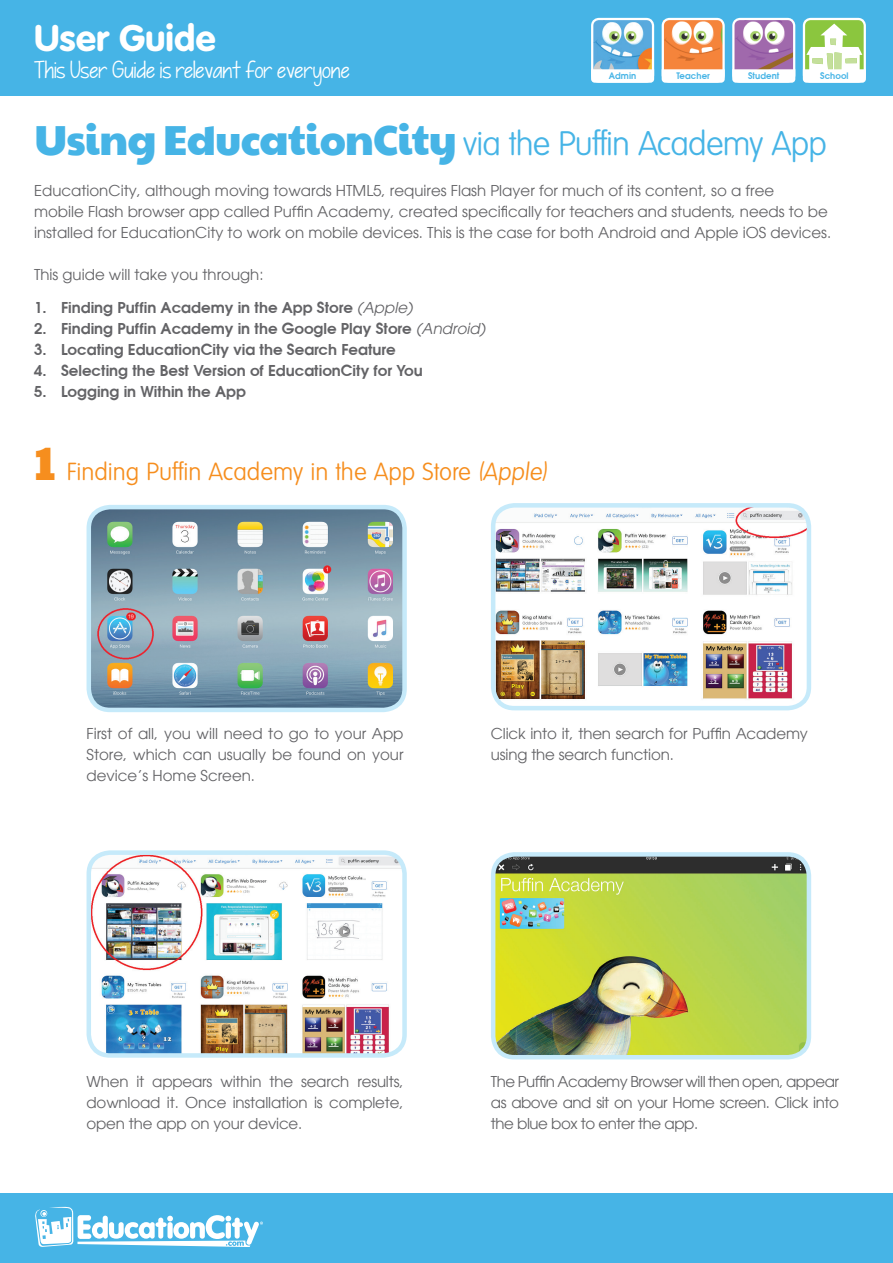
<style>
.page{position:relative;width:893px;height:1263px;background:#fff}
.page>*{position:absolute;margin:0;border:0;box-sizing:border-box;transform-origin:0 0}
.t1{font:800 36px "Volkswagen Serial";color:#fff}
.t2{font:300 33px "Volkswagen Serial";letter-spacing:-.025em;color:#46b4e6}
.t3{font:300 24px "Volkswagen Serial";color:#f68e1e}
.t4{font:21px "KG Pieceby Piece";color:#fff}
.t5{font:15px/21px "Avant Garde";color:#636366;text-align:justify}
.t6{font:600 15px "Avant Garde";color:#636366}
.t7{font:600 9px "Avant Garde";letter-spacing:.01em;color:#46b4e6;scale:.95 1}
.s1{font-family:"Paytone One";font-weight:400;font-size:42px}
.s2{font-weight:400;font-style:italic}
.s3{font-family:"Paytone One";font-weight:400;font-size:48px}
.s4{font-style:italic}
</style>
<div class="page">
<img style="left:89px;top:508px;width:313px;height:201px">
<div style="left:87px;top:505px;width:320px;height:207px;border:4px solid #c6eafa;border-radius:21px"></div>
<img style="left:496px;top:857px;width:312px;height:199px">
<div style="left:491px;top:852px;width:320px;height:207px;border:4px solid #c6eafa;border-radius:21px"></div>
<div style="left:0;top:1193px;width:893px;height:70px;background:#46b4e6"></div>
<svg style="left:35px;top:1206px;width:228px;height:41px"></svg>
<div style="left:0;top:0;width:893px;height:96px;background:#46b4e6"></div>
<img style="left:594px;top:21px;width:57px;height:47px">
<div style="left:591px;top:18px;width:63px;height:65px;border:2px solid #fff;border-radius:7px"></div>
<img style="left:735px;top:21px;width:57px;height:47px">
<div style="left:732px;top:18px;width:63px;height:65px;border:2px solid #fff;border-radius:7px"></div>
<img style="left:665px;top:21px;width:57px;height:47px">
<div style="left:662px;top:18px;width:63px;height:65px;border:2px solid #fff;border-radius:7px"></div>
<svg style="left:591px;top:68px;width:205px;height:15px"></svg>
<div style="left:804px;top:19px;width:61px;height:51px;background:#8bc63e;border-radius:4px"></div>
<div style="left:803px;top:18px;width:63px;height:65px;border:2px solid #fff;border-radius:7px"></div>
<svg style="left:802px;top:24px;width:64px;height:59px"></svg>
<img style="left:92px;top:855px;width:310px;height:198px">
<div style="left:87px;top:850px;width:320px;height:208px;border:4px solid #c6eafa;border-radius:21px"></div>
<img style="left:496px;top:508px;width:312px;height:199px">
<div style="left:491px;top:503px;width:320px;height:207px;border:4px solid #c6eafa;border-radius:21px"></div>
<h1 class="t1" style="left:34px;top:16px;width:183px">User Guide</h1>
<h3 class="t4" style="left:34px;top:57px;width:317px">This User Guide is relevant for everyone</h3>
<p class="t7" style="left:609px;top:70px;width:30px">Admin</p>
<p class="t7" style="left:676px;top:70px;width:37px">Teacher</p>
<p class="t7" style="left:748px;top:70px;width:35px">Student</p>
<p class="t7" style="left:820px;top:70px;width:31px">School</p>
<h2 class="t2" style="left:34px;top:125px;width:794px"><span class="s1">Using EducationCity</span> via the Puffin Academy App</h2>
<p class="t5" style="left:34px;top:180px;width:799px;text-align:left">EducationCity, although moving towards HTML5, requires Flash Player for much of its content, so a free<br>mobile Flash browser app called Puffin Academy, created specifically for teachers and students, needs to be installed for EducationCity to work on mobile devices. This is the case for both Android and Apple iOS devices.</p>
<p class="t5" style="left:34px;top:264px;width:231px">This guide will take you through:</p>
<p class="t6" style="left:34px;top:298px;width:380px">1. Finding Puffin Academy in the App Store <span class="s2">(Apple)</span></p>
<p class="t6" style="left:34px;top:319px;width:453px">2. Finding Puffin Academy in the Google Play Store <span class="s2">(Android)</span></p>
<p class="t6" style="left:34px;top:340px;width:363px">3. Locating EducationCity via the Search Feature</p>
<p class="t6" style="left:34px;top:361px;width:390px">4. Selecting the Best Version of EducationCity for You</p>
<p class="t6" style="left:34px;top:382px;width:213px">5. Logging in Within the App</p>
<h3 class="t3" style="left:34px;top:458px;width:514px"><span class="s3">1</span> Finding Puffin Academy in the App Store <span class="s4">(Apple)</span></h3>
<p class="t5" style="left:87px;top:723px;width:319px">First of all, you will need to go to your App Store, which can usually be found on your device’s Home Screen.</p>
<p class="t5" style="left:491px;top:723px;width:319px">Click into it, then search for Puffin Academy using the search function.</p>
<p class="t5" style="left:87px;top:1071px;width:319px">When it appears within the search results, download it. Once installation is complete, open the app on your device.</p>
<p class="t5" style="left:491px;top:1071px;width:350px">The Puffin Academy Browser will then open, appear as above and sit on your Home screen. Click into the blue box to enter the app.</p>
</div>
